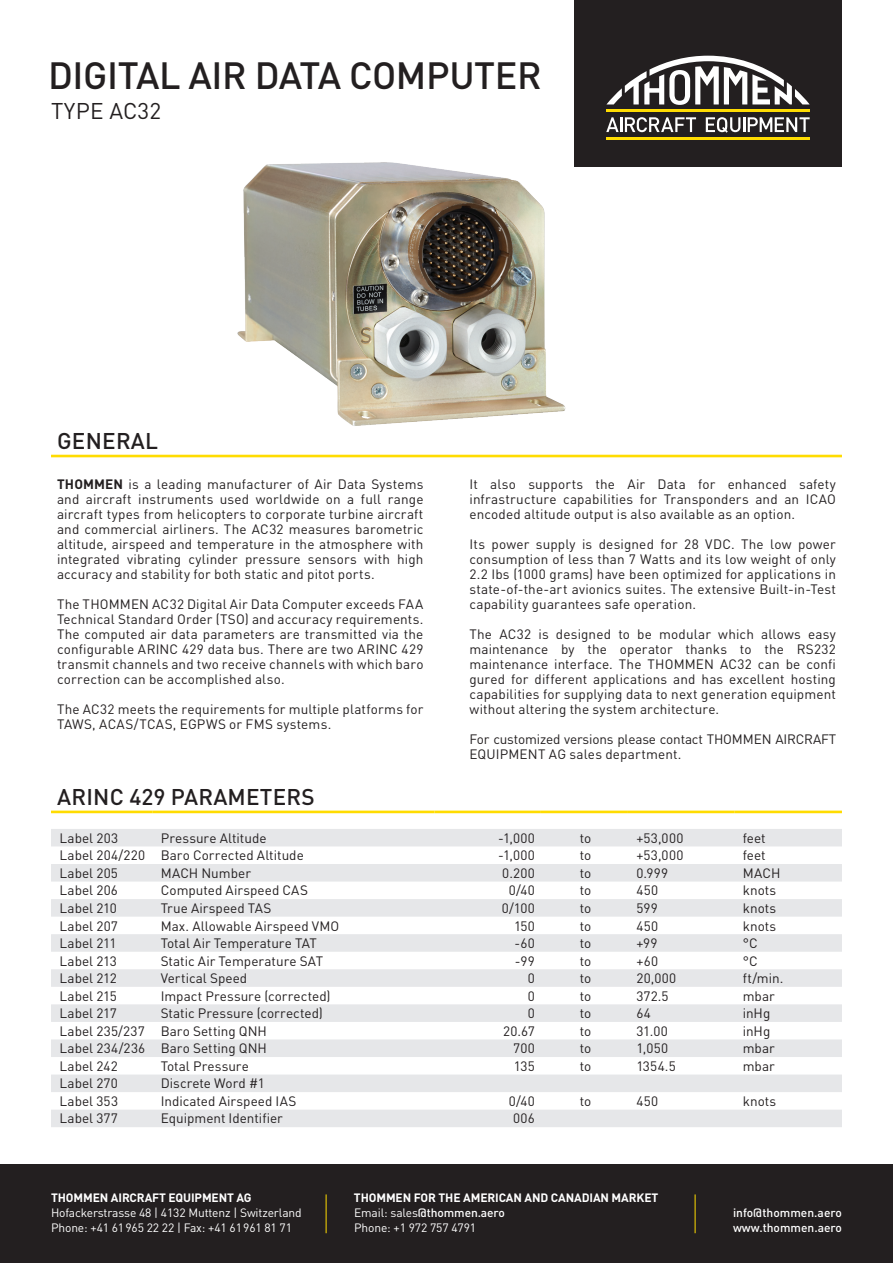
<style>
.page{position:relative;width:893px;height:1263px;background:#fff}
.page>*{position:absolute;margin:0;border:0;box-sizing:border-box;transform-origin:0 0}
.t1{font:500 37.5px "DINOT";letter-spacing:-.01em;color:#231f20}
.t2{font:500 22.5px "DINOT";letter-spacing:.01em;color:#231f20}
.t3{font:22.5px "DINOT";letter-spacing:.01em;color:#231f20}
.t4{font:13.5px/15px "DINOT";letter-spacing:.01em;color:#231f20;text-align:justify}
.t5{font:13.5px/15px "DINOT";letter-spacing:-.01em;color:#231f20}
.t6{font:700 12px/15px "DINOT";letter-spacing:-.01em;color:#fff}
.t7{font:12px/15px "DINOT";letter-spacing:-.01em;color:#fff}
.t8{font:500 12px/15px "DINOT";color:#fff}
.s1{font-weight:700}
.s2{font-weight:400}
.s3{font-weight:500}
</style>
<div class="page">
<div style="left:0;top:1164px;width:893px;height:99px;background:#231f20"></div>
<hr style="left:326px;top:1194px;width:1px;height:39px;background:#ffdc01">
<hr style="left:695px;top:1194px;width:1px;height:39px;background:#ffdc01">
<hr style="left:51px;top:455px;width:791px;height:2px;background:#ffdc01">
<svg style="left:51px;top:829px;width:791px;height:298px;fill:#e6e7e9"></svg>
<hr style="left:51px;top:811px;width:101px;height:2px;background:#ffdc01">
<hr style="left:152px;top:811px;width:283px;height:2px;background:#ffdc01">
<hr style="left:435px;top:811px;width:106px;height:2px;background:#ffdc01">
<hr style="left:541px;top:811px;width:87px;height:2px;background:#ffdc01">
<hr style="left:628px;top:811px;width:106px;height:2px;background:#ffdc01">
<hr style="left:734px;top:811px;width:108px;height:2px;background:#ffdc01">
<img style="left:237px;top:162px;width:329px;height:264px">
<div style="left:574px;top:0;width:268px;height:166px;background:#231f20"></div>
<hr style="left:606px;top:137px;width:204px;height:3px;background:#ffdc01">
<hr style="left:606px;top:110px;width:204px;height:2px;background:#ffdc01">
<svg style="left:606px;top:56px;width:204px;height:49px"></svg>
<svg style="left:606px;top:117px;width:13px;height:15px"></svg>
<hr style="left:620px;top:117px;width:3px;height:15px;background:#fff">
<svg style="left:625px;top:117px;width:71px;height:15px"></svg>
<svg style="left:706px;top:117px;width:104px;height:16px"></svg>
<h1 class="t1" style="left:48px;top:46px;width:495px">DIGITAL AIR DATA COMPUTER</h1>
<h2 class="t3" style="left:51px;top:94px;width:111px">TYPE AC32</h2>
<h2 class="t2" style="left:57px;top:424px;width:103px">GENERAL</h2>
<p class="t4" style="left:57px;top:476px;width:368px"><span class="s1">THOMMEN</span> is a leading manufacturer of Air Data Systems and aircraft instruments used worldwide on a full range aircraft types from helicopters to corporate turbine aircraft and commercial airliners. The AC32 measures barometric altitude, airspeed and temperature in the atmosphere with integrated vibrating cylinder pressure sensors with high accuracy and stability for both static and pitot ports.</p>
<p class="t4" style="left:57px;top:596px;width:368px">The THOMMEN AC32 Digital Air Data Computer exceeds FAA Technical Standard Order (TSO) and accuracy requirements.<br>The computed air data parameters are transmitted via the configurable ARINC 429 data bus. There are two ARINC 429 transmit channels and two receive channels with which baro correction can be accomplished also.</p>
<p class="t4" style="left:57px;top:701px;width:368px">The AC32 meets the requirements for multiple platforms for<br>TAWS, ACAS/TCAS, EGPWS or FMS systems.</p>
<p class="t4" style="left:469px;top:476px;width:368px">It also supports the Air Data for enhanced safety infrastructure capabilities for Transponders and an ICAO encoded altitude output is also available as an option.</p>
<p class="t4" style="left:469px;top:536px;width:368px">Its power supply is designed for 28 VDC. The low power consumption of less than 7 Watts and its low weight of only 2.2 Ibs (1000 grams) have been optimized for applications in state-of-the-art avionics suites. The extensive Built-in-Test capability guarantees safe operation.</p>
<p class="t4" style="left:469px;top:626px;width:368px">The AC32 is designed to be modular which allows easy maintenance by the operator thanks to the RS232 maintenance interface. The THOMMEN AC32 can be confi gured for different applications and has excellent hosting capabilities for supplying data to next generation equipment without altering the system architecture.</p>
<p class="t5" style="left:469px;top:731px;width:368px">For customized versions please contact THOMMEN AIRCRAFT<br>EQUIPMENT AG sales department.</p>
<h2 class="t2" style="left:57px;top:780px;width:259px">ARINC 429 PARAMETERS</h2>
<p class="t4" style="left:60px;top:830px;width:60px">Label 203</p>
<p class="t4" style="left:161px;top:830px;width:107px">Pressure Altitude</p>
<p class="t4" style="left:498px;top:830px;width:38px">-1,000</p>
<p class="t4" style="left:580px;top:830px;width:13px">to</p>
<p class="t4" style="left:636px;top:830px;width:48px">+53,000</p>
<p class="t4" style="left:743px;top:830px;width:24px">feet</p>
<p class="t4" style="left:60px;top:847px;width:246px">Label 204/220 Baro Corrected Altitude</p>
<p class="t4" style="left:498px;top:847px;width:38px">-1,000</p>
<p class="t4" style="left:580px;top:847px;width:13px">to</p>
<p class="t4" style="left:636px;top:847px;width:48px">+53,000</p>
<p class="t4" style="left:743px;top:847px;width:24px">feet</p>
<p class="t4" style="left:60px;top:865px;width:60px">Label 205</p>
<p class="t4" style="left:161px;top:865px;width:92px">MACH Number</p>
<p class="t4" style="left:502px;top:865px;width:34px">0.200</p>
<p class="t4" style="left:580px;top:865px;width:13px">to</p>
<p class="t4" style="left:636px;top:865px;width:33px">0.999</p>
<p class="t4" style="left:743px;top:865px;width:39px">MACH</p>
<p class="t4" style="left:60px;top:882px;width:60px">Label 206</p>
<p class="t4" style="left:161px;top:882px;width:149px">Computed Airspeed CAS</p>
<p class="t4" style="left:509px;top:882px;width:28px">0/40</p>
<p class="t4" style="left:580px;top:882px;width:13px">to</p>
<p class="t4" style="left:636px;top:882px;width:23px">450</p>
<p class="t4" style="left:743px;top:882px;width:35px">knots</p>
<p class="t4" style="left:60px;top:900px;width:59px">Label 210</p>
<p class="t4" style="left:161px;top:900px;width:112px">True Airspeed TAS</p>
<p class="t4" style="left:502px;top:900px;width:34px">0/100</p>
<p class="t4" style="left:580px;top:900px;width:13px">to</p>
<p class="t4" style="left:636px;top:900px;width:23px">599</p>
<p class="t4" style="left:743px;top:900px;width:35px">knots</p>
<p class="t4" style="left:60px;top:917px;width:60px">Label 207</p>
<p class="t4" style="left:161px;top:917px;width:180px">Max. Allowable Airspeed VMO</p>
<p class="t4" style="left:514px;top:917px;width:22px">150</p>
<p class="t4" style="left:580px;top:917px;width:13px">to</p>
<p class="t4" style="left:636px;top:917px;width:23px">450</p>
<p class="t4" style="left:743px;top:917px;width:35px">knots</p>
<p class="t4" style="left:60px;top:935px;width:58px">Label 211</p>
<p class="t4" style="left:161px;top:935px;width:158px">Total Air Temperature TAT</p>
<p class="t4" style="left:515px;top:935px;width:22px">-60</p>
<p class="t4" style="left:580px;top:935px;width:13px">to</p>
<p class="t4" style="left:636px;top:935px;width:23px">+99</p>
<p class="t4" style="left:743px;top:935px;width:16px">°C</p>
<p class="t4" style="left:60px;top:952px;width:59px">Label 213</p>
<p class="t4" style="left:161px;top:952px;width:164px">Static Air Temperature SAT</p>
<p class="t4" style="left:515px;top:952px;width:21px">-99</p>
<p class="t4" style="left:580px;top:952px;width:13px">to</p>
<p class="t4" style="left:636px;top:952px;width:23px">+60</p>
<p class="t4" style="left:743px;top:952px;width:16px">°C</p>
<p class="t4" style="left:60px;top:970px;width:59px">Label 212</p>
<p class="t4" style="left:161px;top:970px;width:88px">Vertical Speed</p>
<p class="t4" style="left:528px;top:970px;width:9px">0</p>
<p class="t4" style="left:580px;top:970px;width:13px">to</p>
<p class="t4" style="left:636px;top:970px;width:41px">20,000</p>
<p class="t4" style="left:743px;top:970px;width:42px">ft/min.</p>
<p class="t4" style="left:60px;top:987px;width:59px">Label 215</p>
<p class="t4" style="left:161px;top:987px;width:171px">Impact Pressure (corrected)</p>
<p class="t4" style="left:528px;top:987px;width:9px">0</p>
<p class="t4" style="left:580px;top:987px;width:13px">to</p>
<p class="t4" style="left:636px;top:987px;width:34px">372.5</p>
<p class="t4" style="left:743px;top:987px;width:34px">mbar</p>
<p class="t4" style="left:60px;top:1005px;width:59px">Label 217</p>
<p class="t4" style="left:161px;top:1005px;width:164px">Static Pressure (corrected)</p>
<p class="t4" style="left:528px;top:1005px;width:9px">0</p>
<p class="t4" style="left:580px;top:1005px;width:13px">to</p>
<p class="t4" style="left:636px;top:1005px;width:16px">64</p>
<p class="t4" style="left:743px;top:1005px;width:29px">inHg</p>
<p class="t4" style="left:60px;top:1022px;width:209px">Label 235/237 Baro Setting QNH</p>
<p class="t4" style="left:503px;top:1022px;width:33px">20.67</p>
<p class="t4" style="left:580px;top:1022px;width:13px">to</p>
<p class="t4" style="left:636px;top:1022px;width:33px">31.00</p>
<p class="t4" style="left:743px;top:1022px;width:29px">inHg</p>
<p class="t4" style="left:60px;top:1040px;width:209px">Label 234/236 Baro Setting QNH</p>
<p class="t4" style="left:513px;top:1040px;width:23px">700</p>
<p class="t4" style="left:580px;top:1040px;width:13px">to</p>
<p class="t4" style="left:636px;top:1040px;width:33px">1,050</p>
<p class="t4" style="left:743px;top:1040px;width:34px">mbar</p>
<p class="t4" style="left:59px;top:1057px;width:60px">Label 242</p>
<p class="t4" style="left:161px;top:1057px;width:90px">Total Pressure</p>
<p class="t4" style="left:514px;top:1057px;width:22px">135</p>
<p class="t4" style="left:580px;top:1057px;width:13px">to</p>
<p class="t4" style="left:636px;top:1057px;width:41px">1354.5</p>
<p class="t4" style="left:743px;top:1057px;width:34px">mbar</p>
<p class="t4" style="left:59px;top:1075px;width:60px">Label 270</p>
<p class="t4" style="left:161px;top:1075px;width:106px">Discrete Word #1</p>
<p class="t4" style="left:59px;top:1093px;width:60px">Label 353</p>
<p class="t4" style="left:161px;top:1093px;width:137px">Indicated Airspeed IAS</p>
<p class="t4" style="left:509px;top:1093px;width:28px">0/40</p>
<p class="t4" style="left:580px;top:1093px;width:13px">to</p>
<p class="t4" style="left:636px;top:1093px;width:23px">450</p>
<p class="t4" style="left:743px;top:1093px;width:35px">knots</p>
<p class="t4" style="left:59px;top:1110px;width:60px">Label 377</p>
<p class="t4" style="left:161px;top:1110px;width:124px">Equipment Identifier</p>
<p class="t4" style="left:513px;top:1110px;width:23px">006</p>
<p class="t6" style="left:51px;top:1190px;width:202px">THOMMEN AIRCRAFT EQUIPMENT AG</p>
<p class="t7" style="left:51px;top:1205px;width:252px">Hofackerstrasse 48 | 4132 Muttenz | Switzerland<br>Phone: +41 61965 22 22 | Fax: +41 61961 81 71</p>
<p class="t6" style="left:354px;top:1190px;width:306px">THOMMEN FOR THE AMERICAN AND CANADIAN MARKET<br><span class="s2">Email: sales</span><span class="s3">@thommen.aero<br></span><span class="s2">Phone: +1 972 757 4791</span></p>
<p class="t8" style="left:733px;top:1204px;width:110px">info@thommen.aero www.thommen.aero</p>
</div>
